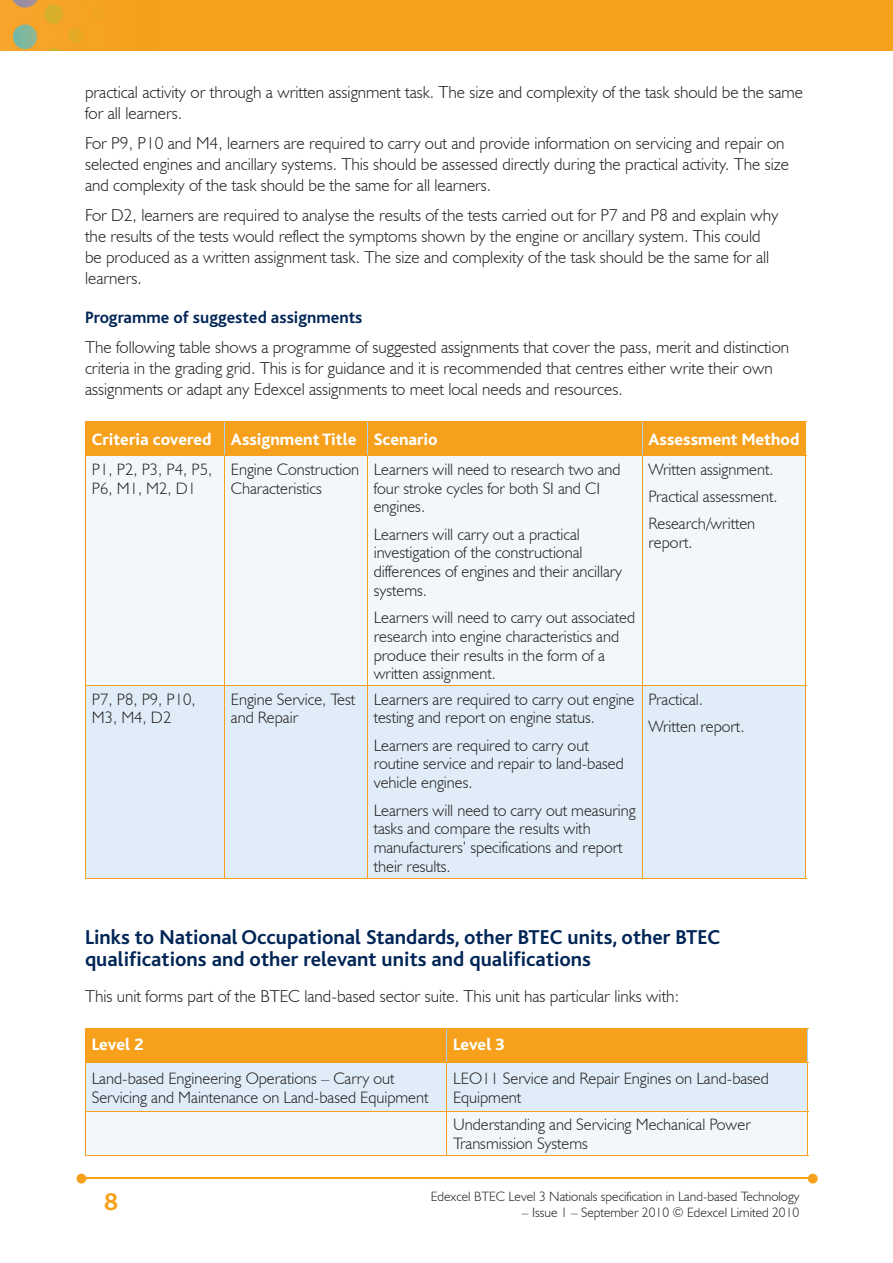
<style>
.page{position:relative;width:893px;height:1263px;background:#fff}
.page>*{position:absolute;margin:0;border:0;box-sizing:border-box;transform-origin:0 0}
.t1{font:700 25.5px "Bliss";color:#f6a01b}
.t2{font:700 21px/22.5px "Bliss";color:#002556}
.t3{font:300 17.25px/21px "Humanist 521 BT";color:#231f20}
.t4{font:800 17.25px "Bliss";color:#fff}
.t5{font:700 17.25px "Bliss";color:#002556}
.t6{font:300 16.5px/18.8px "Humanist 521 BT";color:#231f20}
.t7{font:300 13.5px "Humanist 521 BT";color:#231f20}
</style>
<div class="page">
<img style="left:0;top:0;width:893px;height:51px">
<hr style="left:82px;top:1178px;width:728px;height:1px;background:#f6a01b">
<svg style="left:808px;top:1174px;width:10px;height:9px"></svg>
<svg style="left:77px;top:1174px;width:9px;height:9px"></svg>
<div style="left:86px;top:422px;width:719px;height:34px;background:#f6a01b"></div>
<div style="left:86px;top:457px;width:719px;height:228px;background:#f2f7fb"></div>
<div style="left:86px;top:686px;width:719px;height:192px;background:#e0edf8"></div>
<hr style="left:224px;top:422px;width:1px;height:34px;background:#accfed">
<hr style="left:367px;top:422px;width:1px;height:34px;background:#accfed">
<hr style="left:642px;top:422px;width:1px;height:34px;background:#accfed">
<hr style="left:85px;top:422px;width:1px;height:34px;background:#f6a01b">
<hr style="left:805px;top:422px;width:1px;height:34px;background:#f6a01b">
<hr style="left:85px;top:421px;width:140px;height:1px;background:#f6a01b">
<hr style="left:225px;top:421px;width:142px;height:1px;background:#f6a01b">
<hr style="left:367px;top:421px;width:275px;height:1px;background:#f6a01b">
<hr style="left:642px;top:421px;width:164px;height:1px;background:#f6a01b">
<hr style="left:224px;top:456px;width:1px;height:229px;background:#f6a01b">
<hr style="left:367px;top:456px;width:1px;height:229px;background:#f6a01b">
<hr style="left:642px;top:456px;width:1px;height:229px;background:#f6a01b">
<hr style="left:85px;top:456px;width:1px;height:229px;background:#f6a01b">
<hr style="left:805px;top:456px;width:1px;height:229px;background:#f6a01b">
<hr style="left:85px;top:456px;width:140px;height:1px;background:#f6a01b">
<hr style="left:225px;top:456px;width:142px;height:1px;background:#f6a01b">
<hr style="left:367px;top:456px;width:275px;height:1px;background:#f6a01b">
<hr style="left:642px;top:456px;width:164px;height:1px;background:#f6a01b">
<hr style="left:224px;top:686px;width:1px;height:192px;background:#f6a01b">
<hr style="left:367px;top:686px;width:1px;height:192px;background:#f6a01b">
<hr style="left:642px;top:686px;width:1px;height:192px;background:#f6a01b">
<hr style="left:85px;top:878px;width:140px;height:1px;background:#f6a01b">
<hr style="left:225px;top:878px;width:142px;height:1px;background:#f6a01b">
<hr style="left:367px;top:878px;width:275px;height:1px;background:#f6a01b">
<hr style="left:642px;top:878px;width:164px;height:1px;background:#f6a01b">
<hr style="left:85px;top:686px;width:1px;height:192px;background:#f6a01b">
<hr style="left:805px;top:686px;width:1px;height:192px;background:#f6a01b">
<hr style="left:85px;top:685px;width:140px;height:1px;background:#f6a01b">
<hr style="left:225px;top:685px;width:142px;height:1px;background:#f6a01b">
<hr style="left:367px;top:685px;width:275px;height:1px;background:#f6a01b">
<hr style="left:642px;top:685px;width:164px;height:1px;background:#f6a01b">
<svg style="left:86px;top:1029px;width:721px;height:126px"></svg>
<hr style="left:446px;top:1029px;width:1px;height:33px;background:#accfed">
<hr style="left:807px;top:1029px;width:1px;height:33px;background:#accfed">
<hr style="left:85px;top:1029px;width:1px;height:33px;background:#f6a01b">
<hr style="left:85px;top:1028px;width:362px;height:1px;background:#f6a01b">
<hr style="left:447px;top:1028px;width:361px;height:1px;background:#f6a01b">
<hr style="left:85px;top:1063px;width:1px;height:48px;background:#f6a01b">
<hr style="left:85px;top:1062px;width:362px;height:1px;background:#f6a01b">
<hr style="left:446px;top:1063px;width:1px;height:48px;background:#f6a01b">
<hr style="left:447px;top:1062px;width:361px;height:1px;background:#f6a01b">
<hr style="left:807px;top:1063px;width:1px;height:48px;background:#f6a01b">
<hr style="left:85px;top:1155px;width:362px;height:1px;background:#f6a01b">
<hr style="left:85px;top:1112px;width:1px;height:43px;background:#f6a01b">
<hr style="left:85px;top:1111px;width:362px;height:1px;background:#f6a01b">
<hr style="left:447px;top:1155px;width:361px;height:1px;background:#f6a01b">
<hr style="left:446px;top:1112px;width:1px;height:43px;background:#f6a01b">
<hr style="left:447px;top:1111px;width:361px;height:1px;background:#f6a01b">
<hr style="left:807px;top:1112px;width:1px;height:43px;background:#f6a01b">
<p class="t3" style="left:85px;top:81px;width:720px">practical activity or through a written assignment task. The size and complexity of the task should be the same for all learners.</p>
<p class="t3" style="left:85px;top:132px;width:706px">For P9, P10 and M4, learners are required to carry out and provide information on servicing and repair on selected engines and ancillary systems. This should be assessed directly during the practical activity. The size and complexity of the task should be the same for all learners.</p>
<p class="t3" style="left:85px;top:204px;width:695px">For D2, learners are required to analyse the results of the tests carried out for P7 and P8 and explain why the results of the tests would reflect the symptoms shown by the engine or ancillary system. This could be produced as a written assignment task. The size and complexity of the task should be the same for all learners.</p>
<p class="t5" style="left:85px;top:309px;width:279px">Programme of suggested assignments</p>
<p class="t3" style="left:85px;top:336px;width:706px">The following table shows a programme of suggested assignments that cover the pass, merit and distinction criteria in the grading grid. This is for guidance and it is recommended that centres either write their own assignments or adapt any Edexcel assignments to meet local needs and resources.</p>
<p class="t4" style="left:92px;top:431px;width:348px">Criteria covered Assignment Title Scenario</p>
<p class="t4" style="left:648px;top:431px;width:152px">Assessment Method</p>
<p class="t6" style="left:92px;top:460px;width:122px">P1, P2, P3, P4, P5,<br>P6, M1, M2, D1</p>
<p class="t6" style="left:231px;top:460px;width:130px">Engine Construction<br>Characteristics</p>
<p class="t6" style="left:374px;top:460px;width:248px">Learners will need to research two and four stroke cycles for both SI and CI engines.</p>
<p class="t6" style="left:374px;top:524px;width:250px">Learners will carry out a practical investigation of the constructional differences of engines and their ancillary systems.</p>
<p class="t6" style="left:374px;top:608px;width:263px">Learners will need to carry out associated research into engine characteristics and produce their results in the form of a written assignment.</p>
<p class="t6" style="left:648px;top:455px;width:131px;line-height:27.3px">Written assignment.<br>Practical assessment.<br>Research/written</p>
<p class="t6" style="left:648px;top:533px;width:46px">report.</p>
<p class="t6" style="left:92px;top:689px;width:105px">P7, P8, P9, P10,<br>M3, M4, D2</p>
<p class="t6" style="left:231px;top:689px;width:126px">Engine Service, Test and Repair</p>
<p class="t6" style="left:374px;top:689px;width:262px">Learners are required to carry out engine testing and report on engine status.</p>
<p class="t6" style="left:374px;top:735px;width:252px">Learners are required to carry out routine service and repair to land-based vehicle engines.</p>
<p class="t6" style="left:374px;top:800px;width:264px">Learners will need to carry out measuring tasks and compare the results with manufacturers’ specifications and report their results.</p>
<p class="t6" style="left:648px;top:685px;width:97px;line-height:27.3px">Practical.<br>Written report.</p>
<p class="t2" style="left:85px;top:926px;width:637px">Links to National Occupational Standards, other BTEC units, other BTEC qualifications and other relevant units and qualifications</p>
<p class="t3" style="left:85px;top:985px;width:595px">This unit forms part of the BTEC land-based sector suite. This unit has particular links with:</p>
<p class="t4" style="left:92px;top:1035px;width:53px">Level 2</p>
<p class="t4" style="left:453px;top:1035px;width:53px">Level 3</p>
<p class="t6" style="left:92px;top:1069px;width:338px">Land-based Engineering Operations – Carry out<br>Servicing and Maintenance on Land-based Equipment</p>
<p class="t6" style="left:453px;top:1069px;width:317px">LEO11 Service and Repair Engines on Land-based<br>Equipment</p>
<p class="t6" style="left:453px;top:1115px;width:299px">Understanding and Servicing Mechanical Power<br>Transmission Systems</p>
<h1 class="t1" style="left:104px;top:1189px;width:15px">8</h1>
<p class="t7" style="left:431px;top:1188px;width:370px">Edexcel BTEC Level 3 Nationals specification in Land-based Technology</p>
<p class="t7" style="left:522px;top:1204px;width:279px">– Issue 1 – September 2010 © Edexcel Limited 2010</p>
</div>
